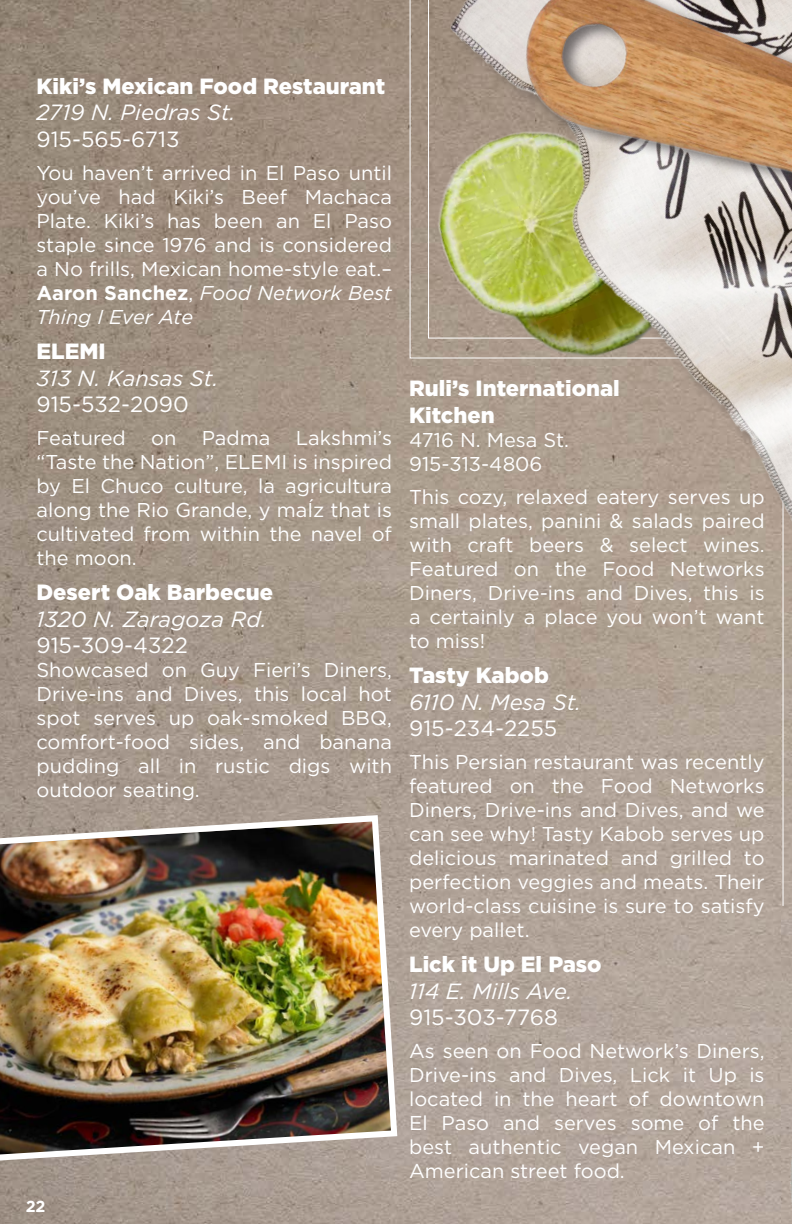
<style>
.page{position:relative;width:792px;height:1224px;background:#fff}
.page>*{position:absolute;margin:0;border:0;box-sizing:border-box;transform-origin:0 0}
.Body_Sub_titile{font:900 22px/26.4px "Gotham HTF";color:#fff}
.Body{font:italic 22px "Gotham HTF";color:#fff}
.Body-2{font:22px "Gotham HTF";color:#fff}
.Body-3{font:20px/24px "Gotham HTF";color:#fff;text-align:justify}
.t1{font:700 16px "Gotham HTF";color:#fff}
.s1{font-weight:700}
.s2{font-style:italic}
</style>
<div class="page">
<img style="left:0;top:0;width:698px;height:1224px">
<svg style="left:409px;top:786px;width:289px;height:121px;background:#afa196"></svg>
<svg style="left:428px;top:786px;width:364px;height:101px;background:#b0a297"></svg>
<img style="left:0;top:812px;width:401px;height:353px">
<img style="left:334px;top:0;width:458px;height:786px">
<img style="left:698px;top:872px;width:94px;height:352px">
<p class="Body_Sub_titile" style="left:36px;top:73px;width:350px">Kiki’s Mexican Food Restaurant</p>
<p class="Body" style="left:36px;top:100px;width:201px">2719 N. Piedras St.</p>
<p class="Body-2" style="left:36px;top:127px;width:145px">915-565-6713</p>
<p class="Body-3" style="left:36px;top:160px;width:357px">You haven’t arrived in El Paso until you’ve had Kiki’s Beef Machaca Plate. Kiki’s has been an El Paso staple since 1976 and is considered a No frills, Mexican home-style eat.– <span class="s1">Aaron Sanchez</span>, <span class="s2">Food Network Best Thing I Ever Ate</span></p>
<p class="Body_Sub_titile" style="left:36px;top:338px;width:71px">ELEMI</p>
<p class="Body" style="left:36px;top:366px;width:183px">313 N. Kansas St.</p>
<p class="Body-2" style="left:36px;top:392px;width:154px">915-532-2090</p>
<p class="Body-3" style="left:36px;top:426px;width:91px">Featured</p>
<p class="Body-3" style="left:151px;top:426px;width:27px">on</p>
<p class="Body-3" style="left:202px;top:426px;width:70px">Padma</p>
<p class="Body-3" style="left:36px;top:426px;width:357px;text-indent:259px">Lakshmi’s “Taste the Nation”, ELEMI is inspired by El Chuco culture, la agricultura along the Rio Grande, y maÍz that is cultivated from within the navel of the moon.</p>
<p class="Body_Sub_titile" style="left:36px;top:579px;width:238px">Desert Oak Barbecue</p>
<p class="Body" style="left:36px;top:607px;width:232px">1320 N. Zaragoza Rd.</p>
<p class="Body-2" style="left:36px;top:633px;width:153px">915-309-4322</p>
<p class="Body-3" style="left:36px;top:658px;width:357px">Showcased on Guy Fieri’s Diners, Drive-ins and Dives, this local hot spot serves up oak-smoked BBQ, comfort-food sides, and banana pudding all in rustic digs with outdoor seating.</p>
<p class="t1" style="left:26px;top:1197px;width:21px">22</p>
<p class="Body_Sub_titile" style="left:409px;top:375px;width:212px">Ruli’s International<br>Kitchen</p>
<p class="Body-3" style="left:409px;top:427px;width:162px">4716 N. Mesa St.</p>
<p class="Body-3" style="left:409px;top:451px;width:135px">915-313-4806</p>
<p class="Body-3" style="left:409px;top:484px;width:357px">This cozy, relaxed eatery serves up small plates, panini &amp; salads paired with craft beers &amp; select wines.<br>Featured on the Food Networks Diners, Drive-ins and Dives, this is a certainly a place you won’t want to miss!</p>
<p class="Body_Sub_titile" style="left:409px;top:662px;width:141px">Tasty Kabob</p>
<p class="Body" style="left:409px;top:690px;width:174px">6110 N. Mesa St.</p>
<p class="Body-2" style="left:409px;top:716px;width:150px">915-234-2255</p>
<p class="Body-3" style="left:409px;top:750px;width:357px">This Persian restaurant was recently featured on the Food Networks Diners, Drive-ins and Dives, and we can see why! Tasty Kabob serves up delicious marinated and grilled to perfection veggies and meats. Their world-class cuisine is sure to satisfy every pallet.</p>
<p class="Body_Sub_titile" style="left:409px;top:951px;width:194px">Lick it Up El Paso</p>
<p class="Body" style="left:409px;top:979px;width:165px">114 E. Mills Ave.</p>
<p class="Body-2" style="left:409px;top:1005px;width:150px">915-303-7768</p>
<p class="Body-3" style="left:409px;top:1039px;width:357px">As seen on Food Network’s Diners, Drive-ins and Dives, Lick it Up is located in the heart of downtown El Paso and serves some of the best authentic vegan Mexican + American street food.</p>
</div>
